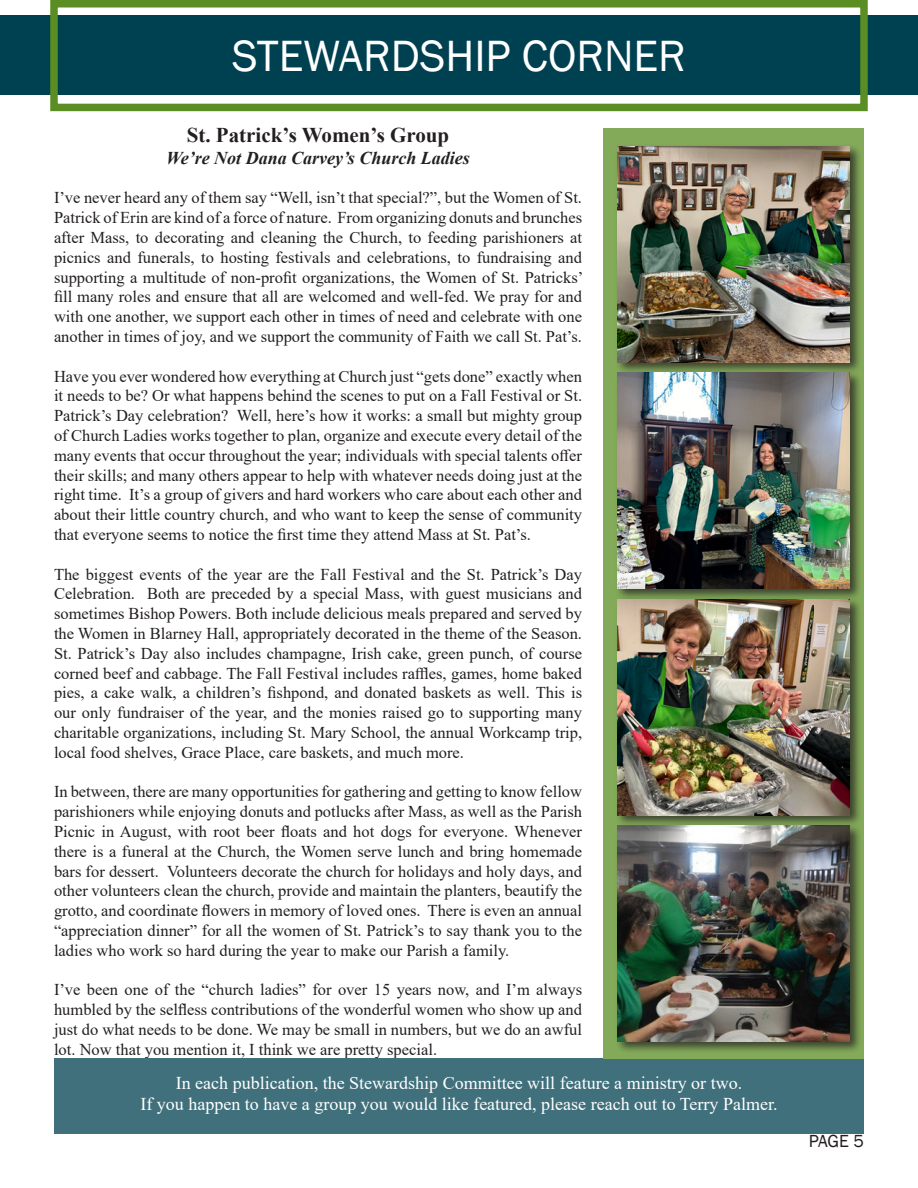
<style>
.page{position:relative;width:918px;height:1188px;background:#fff}
.page>*{position:absolute;margin:0;border:0;box-sizing:border-box;transform-origin:0 0}
.t1{font:45px "Franklin Gothic";color:#fff}
.t2{font:700 21px "Times New Roman";color:#231f20}
.t3{font:18px "Times New Roman";color:#fff}
.t4{font:italic 700 18px "Times New Roman";color:#231f20}
.t5{font:18px "Franklin Gothic";color:#231f20}
.t6{font:16.5px/19.8px "Times New Roman";color:#231f20;text-align:justify}
</style>
<div class="page">
<div style="left:0;top:15px;width:918px;height:80px;background:#004151"></div>
<div style="left:50px;top:0;width:818px;height:111px;border:8px solid #5a8e22"></div>
<div style="left:54px;top:1058px;width:810px;height:76px;background:#40707c"></div>
<div style="left:604px;top:128px;width:260px;height:930px;background:#83aa59"></div>
<div style="left:615px;top:144px;width:248px;height:910px;background:#231f20;opacity:.75"></div>
<img style="left:618px;top:147px;width:232px;height:216px">
<img style="left:618px;top:599px;width:232px;height:216px">
<img style="left:618px;top:825px;width:232px;height:216px">
<img style="left:618px;top:373px;width:232px;height:216px">
<p class="t1" style="left:232px;top:28px;width:455px">STEWARDSHIP CORNER</p>
<p class="t2" style="left:187px;top:120px;width:264px">St. Patrick’s Women’s Group</p>
<p class="t4" style="left:166px;top:145px;width:305px">We’re Not Dana Carvey’s Church Ladies</p>
<p class="t6" style="left:54px;top:187px;width:531px">I’ve never heard any of them say “Well, isn’t that special?”, but the Women of St.<br>Patrick of Erin are kind of a force of nature. From organizing donuts and brunches after Mass, to decorating and cleaning the Church, to feeding parishioners at picnics and funerals, to hosting festivals and celebrations, to fundraising and supporting a multitude of non-profit organizations, the Women of St. Patricks’ fill many roles and ensure that all are welcomed and well-fed. We pray for and with one another, we support each other in times of need and celebrate with one another in times of joy, and we support the community of Faith we call St. Pat’s.</p>
<p class="t6" style="left:54px;top:366px;width:530px">Have you ever wondered how everything at Church just “gets done” exactly when it needs to be? Or what happens behind the scenes to put on a Fall Festival or St.<br>Patrick’s Day celebration? Well, here’s how it works: a small but mighty group of Church Ladies works together to plan, organize and execute every detail of the many events that occur throughout the year; individuals with special talents offer their skills; and many others appear to help with whatever needs doing just at the right time. It’s a group of givers and hard workers who care about each other and about their little country church, and who want to keep the sense of community that everyone seems to notice the first time they attend Mass at St. Pat’s.</p>
<p class="t6" style="left:54px;top:564px;width:530px">The biggest events of the year are the Fall Festival and the St. Patrick’s Day Celebration. Both are preceded by a special Mass, with guest musicians and sometimes Bishop Powers. Both include delicious meals prepared and served by the Women in Blarney Hall, appropriately decorated in the theme of the Season.<br>St. Patrick’s Day also includes champagne, Irish cake, green punch, of course corned beef and cabbage. The Fall Festival includes raffles, games, home baked pies, a cake walk, a children’s fishpond, and donated baskets as well. This is our only fundraiser of the year, and the monies raised go to supporting many charitable organizations, including St. Mary School, the annual Workcamp trip, local food shelves, Grace Place, care baskets, and much more.</p>
<p class="t6" style="left:54px;top:781px;width:530px">In between, there are many opportunities for gathering and getting to know fellow parishioners while enjoying donuts and potlucks after Mass, as well as the Parish Picnic in August, with root beer floats and hot dogs for everyone. Whenever there is a funeral at the Church, the Women serve lunch and bring homemade bars for dessert. Volunteers decorate the church for holidays and holy days, and other volunteers clean the church, provide and maintain the planters, beautify the grotto, and coordinate flowers in memory of loved ones. There is even an annual “appreciation dinner” for all the women of St. Patrick’s to say thank you to the ladies who work so hard during the year to make our Parish a family.</p>
<p class="t6" style="left:54px;top:979px;width:530px">I’ve been one of the “church ladies” for over 15 years now, and I’m always humbled by the selfless contributions of the wonderful women who show up and just do what needs to be done. We may be small in numbers, but we do an awful lot. Now that you mention it, I think we are pretty special.</p>
<p class="t3" style="left:176px;top:1070px;width:568px">In each publication, the Stewardship Committee will feature a ministry or two.</p>
<p class="t3" style="left:140px;top:1092px;width:639px">If you happen to have a group you would like featured, please reach out to Terry Palmer.</p>
<p class="t5" style="left:809px;top:1129px;width:57px">PAGE 5</p>
</div>
